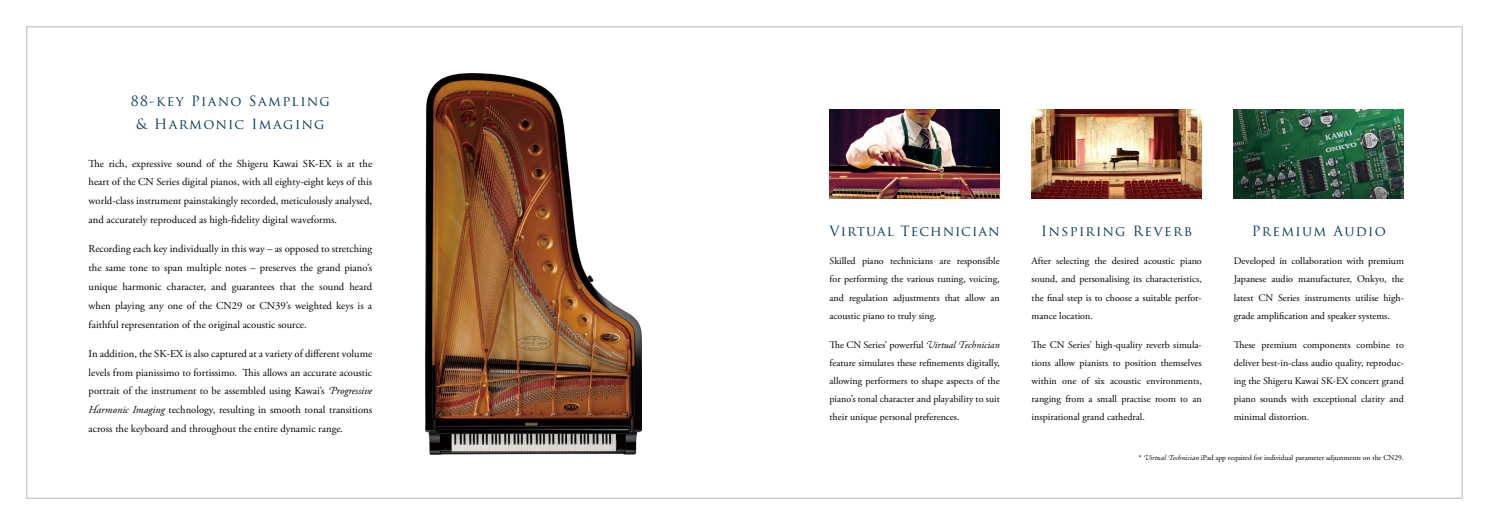
<style>
.page{position:relative;width:1489px;height:525px;background:#fff}
.page>*{position:absolute;margin:0;border:0;box-sizing:border-box;transform-origin:0 0}
.t1{font:13.75px/23.1px "Trajan Pro";letter-spacing:.085em;color:#003856;text-align:center}
.t2{font:10.62px/18.8px "Adobe Garamond Pro";color:#000;text-align:justify}
.t3{font:10px/18.1px "Adobe Garamond Pro";color:#000;text-align:justify}
.t4{font:7.5px "Adobe Garamond Pro";color:#000}
.s1{font-style:italic}
</style>
<div class="page">
<img style="left:425px;top:73px;width:216px;height:381px">
<img style="left:1233px;top:110px;width:170px;height:88px">
<img style="left:1031px;top:110px;width:170px;height:88px">
<img style="left:829px;top:110px;width:170px;height:88px">
<h1 class="t1" style="left:131px;top:89px;width:200px">88-key Piano Sampling &amp; Harmonic Imaging</h1>
<p class="t2" style="left:89px;top:154px;width:285px">The rich, expressive sound of the Shigeru Kawai SK-EX is at the heart of the CN Series digital pianos, with all eighty-eight keys of this world-class instrument painstakingly recorded, meticulously analysed, and accurately reproduced as high-fidelity digital waveforms.</p>
<p class="t2" style="left:89px;top:240px;width:285px">Recording each key individually in this way – as opposed to stretching the same tone to span multiple notes – preserves the grand piano’s unique harmonic character, and guarantees that the sound heard when playing any one of the CN29 or CN39’s weighted keys is a faithful representation of the original acoustic source.</p>
<p class="t2" style="left:89px;top:344px;width:285px">In addition, the SK-EX is also captured at a variety of different volume levels from pianissimo to fortissimo. This allows an accurate acoustic portrait of the instrument to be assembled using Kawai’s <span class="s1">Progressive Harmonic Imaging</span> technology, resulting in smooth tonal transitions across the keyboard and throughout the entire dynamic range.</p>
<h1 class="t1" style="left:829px;top:219px;width:172px">Virtual Technician</h1>
<p class="t3" style="left:829px;top:252px;width:172px">Skilled piano technicians are responsible for performing the various tuning, voicing, and regulation adjustments that allow an acoustic piano to truly sing.</p>
<p class="t3" style="left:829px;top:335px;width:172px">The CN Series’ powerful <span class="s1">Virtual Technician </span>feature simulates these refinements digitally, allowing performers to shape aspects of the piano’s tonal character and playability to suit their unique personal preferences.</p>
<h1 class="t1" style="left:1041px;top:219px;width:152px">Inspiring Reverb</h1>
<p class="t3" style="left:1031px;top:252px;width:172px">After selecting the desired acoustic piano sound, and personalising its characteristics, the final step is to choose a suitable perfor&shy;mance location.</p>
<p class="t3" style="left:1031px;top:335px;width:172px">The CN Series’ high-quality reverb simula&shy;tions allow pianists to position themselves within one of six acoustic environments, ranging from a small practise room to an inspirational grand cathedral.</p>
<h1 class="t1" style="left:1251px;top:219px;width:135px">Premium Audio</h1>
<p class="t3" style="left:1233px;top:252px;width:172px">Developed in collaboration with premium Japanese audio manufacturer, Onkyo, the latest CN Series instruments utilise high&shy;grade amplification and speaker systems.</p>
<p class="t3" style="left:1233px;top:335px;width:172px">These premium components combine to deliver best-in-class audio quality, reproduc&shy;ing the Shigeru Kawai SK-EX concert grand piano sounds with exceptional clarity and minimal distortion.</p>
<p class="t4" style="left:1138px;top:453px;width:267px">* <span class="s1">Virtual Technician</span> iPad app required for individual parameter adjustments on the CN29.</p>
</div>
